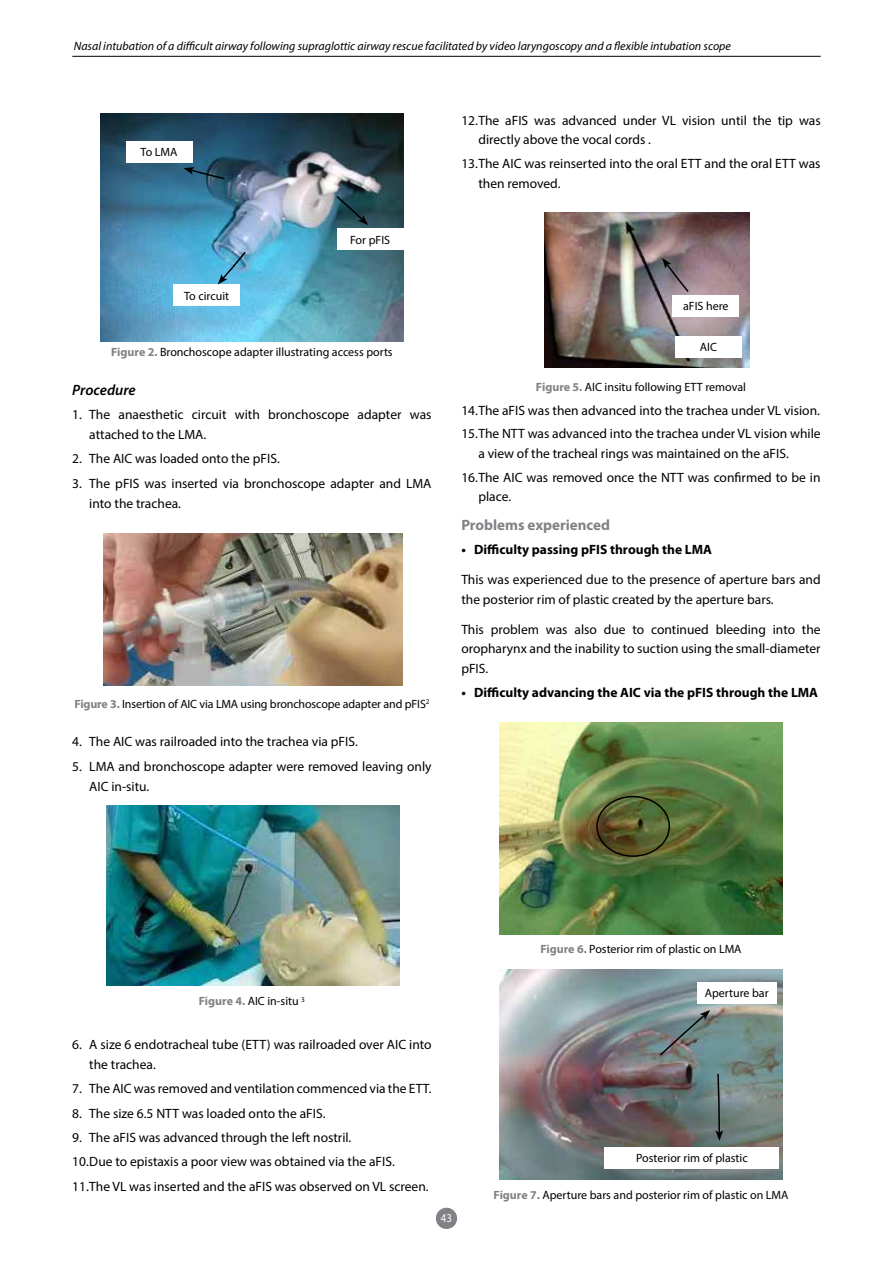
<style>
.page{position:relative;width:893px;height:1263px;background:#fff}
.page>*{position:absolute;margin:0;border:0;box-sizing:border-box;transform-origin:0 0}
.t1{font:700 15px "Myriad Pro";color:#808285}
.t2{font:italic 600 15px "Myriad Pro";color:#000}
.t3{font:13.5px/19.5px "Myriad Pro";color:#000}
.t4{font:700 13.5px "Myriad Pro";color:#000}
.t5{font:12px "Myriad Pro";color:#000}
.t6{font:italic 12px "Myriad Pro";color:#000}
.t7{font:12px "Myriad Pro";color:#fff;scale:.9 1}
.s1{font-weight:700;color:#808285}
</style>
<div class="page">
<div style="left:436px;top:1208px;width:21px;height:21px;background:#808285;border-radius:50%"></div>
<hr style="left:72px;top:56px;width:749px;height:1px;background:#000">
<img style="left:544px;top:212px;width:205px;height:155px">
<img style="left:101px;top:114px;width:302px;height:227px">
<div style="left:126px;top:141px;width:66px;height:21px;background:#fff"></div>
<div style="left:173px;top:284px;width:67px;height:22px;background:#fff"></div>
<div style="left:337px;top:229px;width:66px;height:21px;background:#fff"></div>
<svg style="left:183px;top:167px;width:43px;height:13px"></svg>
<svg style="left:218px;top:250px;width:29px;height:34px"></svg>
<svg style="left:335px;top:194px;width:33px;height:31px"></svg>
<img style="left:104px;top:534px;width:299px;height:151px">
<img style="left:106px;top:806px;width:293px;height:180px">
<div style="left:673px;top:295px;width:66px;height:21px;background:#fff"></div>
<div style="left:675px;top:336px;width:67px;height:21px;background:#fff"></div>
<svg style="left:662px;top:258px;width:28px;height:36px"></svg>
<img style="left:499px;top:722px;width:284px;height:213px">
<div style="left:596px;top:796px;width:74px;height:61px;border:2px solid #000;border-radius:50%"></div>
<img style="left:499px;top:969px;width:284px;height:210px">
<div style="left:697px;top:982px;width:79px;height:21px;background:#fff"></div>
<div style="left:605px;top:1147px;width:174px;height:21px;background:#fff"></div>
<svg style="left:658px;top:1010px;width:52px;height:47px;background:#718182"></svg>
<svg style="left:715px;top:1072px;width:8px;height:69px"></svg>
<p class="t6" style="left:74px;top:38px;width:659px">Nasal intubation of a difficult airway following supraglottic airway rescue facilitated by video laryngoscopy and a flexible intubation scope</p>
<p class="t5" style="left:141px;top:145px;width:38px">To LMA</p>
<p class="t5" style="left:184px;top:288px;width:46px">To circuit</p>
<p class="t5" style="left:350px;top:232px;width:41px">For pFIS</p>
<p class="t5" style="left:111px;top:345px;width:283px"><span class="s1">Figure 2.</span> Bronchoscope adapter illustrating access ports</p>
<p class="t2" style="left:72px;top:380px;width:65px">Procedure</p>
<p class="t3" style="left:89px;top:404px;width:344px;line-height:20.1px;text-indent:-17px">1. The anaesthetic circuit with bronchoscope adapter was attached to the LMA.</p>
<p class="t3" style="left:72px;top:449px;width:209px">2. The AIC was loaded onto the pFIS.</p>
<p class="t3" style="left:89px;top:473px;width:344px;line-height:20.1px;text-indent:-17px">3. The pFIS was inserted via bronchoscope adapter and LMA into the trachea.</p>
<p class="t5" style="left:74px;top:696px;width:357px"><span class="s1">Figure 3.</span> Insertion of AIC via LMA using bronchoscope adapter and pFIS<sup>2</sup></p>
<p class="t3" style="left:72px;top:732px;width:287px">4. The AIC was railroaded into the trachea via pFIS.</p>
<p class="t3" style="left:89px;top:756px;width:344px;line-height:20.1px;text-indent:-17px">5. LMA and bronchoscope adapter were removed leaving only<br>AIC in-situ.</p>
<p class="t3" style="left:478px;top:110px;width:344px;text-indent:-17px">12.The aFIS was advanced under VL vision until the tip was directly above the vocal cords .</p>
<p class="t3" style="left:478px;top:154px;width:344px;text-indent:-17px">13.The AIC was reinserted into the oral ETT and the oral ETT was then removed.</p>
<p class="t5" style="left:683px;top:299px;width:47px">aFIS here</p>
<p class="t5" style="left:700px;top:340px;width:19px">AIC</p>
<p class="t5" style="left:536px;top:379px;width:212px"><span class="s1">Figure 5.</span> AIC insitu following ETT removal</p>
<p class="t3" style="left:461px;top:398px;width:361px;line-height:23.7px">14.The aFIS was then advanced into the trachea under VL vision.<br>15.The NTT was advanced into the trachea under VL vision while</p>
<p class="t3" style="left:461px;top:441px;width:361px;line-height:23.7px;text-indent:17px">a view of the tracheal rings was maintained on the aFIS.<br>16.The AIC was removed once the NTT was confirmed to be in</p>
<p class="t3" style="left:478px;top:487px;width:34px">place.</p>
<p class="t1" style="left:461px;top:515px;width:150px">Problems experienced</p>
<p class="t4" style="left:461px;top:541px;width:252px">• Difficulty passing pFIS through the LMA</p>
<p class="t3" style="left:461px;top:570px;width:361px">This was experienced due to the presence of aperture bars and the posterior rim of plastic created by the aperture bars.</p>
<p class="t3" style="left:461px;top:619px;width:361px;text-align:justify">This problem was also due to continued bleeding into the oropharynx and the inability to suction using the small-diameter pFIS.</p>
<p class="t4" style="left:461px;top:683px;width:358px">• Difficulty advancing the AIC via the pFIS through the LMA</p>
<p class="t5" style="left:199px;top:994px;width:108px"><span class="s1">Figure 4.</span> AIC in-situ <sup>3</sup></p>
<p class="t3" style="left:89px;top:1034px;width:344px;line-height:20.1px;text-indent:-17px">6. A size 6 endotracheal tube (ETT) was railroaded over AIC into the trachea.</p>
<p class="t3" style="left:72px;top:1079px;width:361px">7. The AIC was removed and ventilation commenced via the ETT.</p>
<p class="t3" style="left:72px;top:1103px;width:255px">8. The size 6.5 NTT was loaded onto the aFIS.</p>
<p class="t3" style="left:72px;top:1125px;width:358px;line-height:24.3px">9. The aFIS was advanced through the left nostril.<br>10.Due to epistaxis a poor view was obtained via the aFIS.<br>11.The VL was inserted and the aFIS was observed on VL screen.</p>
<p class="t7" style="left:441px;top:1211px;width:14px">43</p>
<p class="t5" style="left:540px;top:942px;width:203px"><span class="s1">Figure 6.</span> Posterior rim of plastic on LMA</p>
<p class="t5" style="left:705px;top:986px;width:65px">Aperture bar</p>
<p class="t5" style="left:636px;top:1151px;width:113px">Posterior rim of plastic</p>
<p class="t5" style="left:494px;top:1187px;width:296px"><span class="s1">Figure 7.</span> Aperture bars and posterior rim of plastic on LMA</p>
</div>
